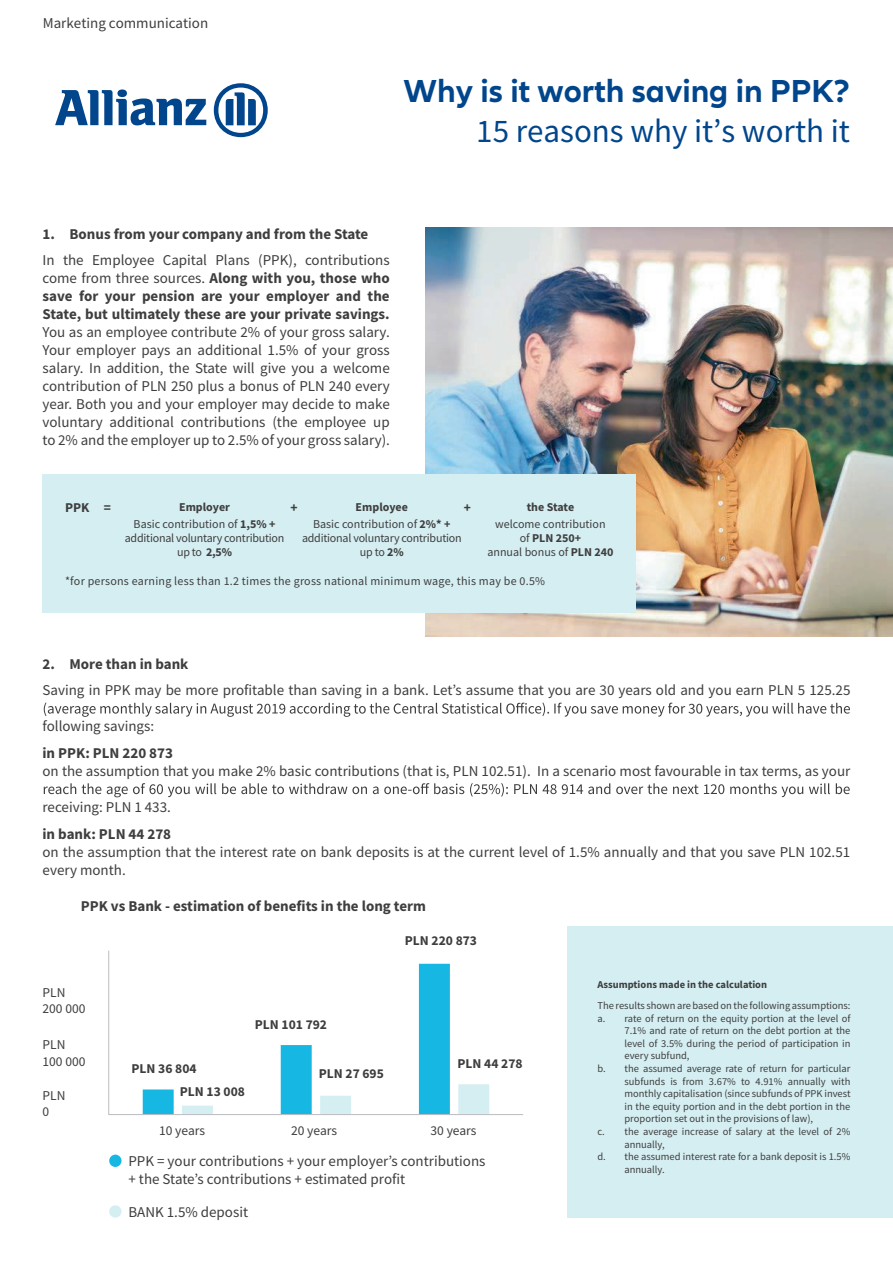
<style>
.page{position:relative;width:893px;height:1263px;background:#fff}
.page>*{position:absolute;margin:0;border:0;box-sizing:border-box;transform-origin:0 0}
.t1{font:700 33px "Allianz Neo";color:#01468c}
.t2{font:33px "Source Sans Pro";color:#01468c}
.t3{font:15px/18px "Source Sans Pro";color:#3e3e3f}
.t4{font:700 15px/18px "Source Sans Pro";color:#3e3e3f;text-align:justify}
.t5{font:700 13.5px/22.5px "Source Sans Pro";color:#3e3e3f}
.t6{font:13.5px/16.2px "Source Sans Pro";color:#3e3e3f}
.t7{font:12px/16.5px "Source Sans Pro";color:#3e3e3f;text-align:center}
.t8{font:12px/14.4px "Source Sans Pro";letter-spacing:-.02em;color:#3e3e3f;text-align:center}
.t9{font:12px "Source Sans Pro";letter-spacing:.02em;color:#3e3e3f}
.t10{font:700 12px "Source Sans Pro";letter-spacing:-.015em;color:#3e3e3f}
.t11{font:10.5px "Source Sans Pro";color:#3e3e3f}
.t12{font:700 10.5px "Source Sans Pro";color:#3e3e3f}
.s1{font-weight:400}
.s2{font-weight:700}
</style>
<div class="page">
<img style="left:425px;top:227px;width:468px;height:410px">
<div style="left:43px;top:474px;width:593px;height:139px;background:#d5eef1"></div>
<div style="left:568px;top:926px;width:325px;height:291px;background:#d5eef1"></div>
<svg style="left:44px;top:702px;width:806px;height:15px"></svg>
<svg style="left:44px;top:783px;width:806px;height:14px"></svg>
<svg style="left:108px;top:950px;width:415px;height:165px"></svg>
<div style="left:109px;top:1154px;width:13px;height:13px;background:#16b8e3;border-radius:50%"></div>
<div style="left:109px;top:1205px;width:13px;height:12px;background:#d5eef1;border-radius:50%"></div>
<svg style="left:55px;top:89px;width:151px;height:36px"></svg>
<svg style="left:214px;top:83px;width:54px;height:54px"></svg>
<p class="t3" style="left:43px;top:14px;width:167px">Marketing communication</p>
<h1 class="t1" style="left:404px;top:72px;width:448px">Why is it worth saving in PPK?</h1>
<h1 class="t2" style="left:476px;top:110px;width:375px">15 reasons why it’s worth it</h1>
<p class="t4" style="left:43px;top:224px;width:327px">1. Bonus from your company and from the State</p>
<p class="t4" style="left:43px;top:251px;width:349px"><span class="s1">In the Employee Capital Plans (PPK), contributions come from three sources.</span> Along with you, those who save for your pension are your employer and the State, but ultimately these are your private savings.</p>
<p class="t3" style="left:43px;top:323px;width:349px;text-align:justify">You as an employee contribute 2% of your gross salary.<br>Your employer pays an additional 1.5% of your gross salary. In addition, the State will give you a welcome contribution of PLN 250 plus a bonus of PLN 240 every year. Both you and your employer may decide to make voluntary additional contributions (the employee up to 2% and the employer up to 2.5% of your gross salary).</p>
<p class="t7" style="left:313px;top:499px;width:139px"><span class="s2">Employee<br></span>Basic contribution of <span class="s2">2%* +</span></p>
<p class="t8" style="left:302px;top:531px;width:161px">additional voluntary contribution up to <span class="s2">2%</span></p>
<p class="t9" style="left:65px;top:574px;width:482px">*for persons earning less than 1.2 times the gross national minimum wage, this may be 0.5%</p>
<p class="t7" style="left:134px;top:499px;width:143px"><span class="s2">Employer<br></span>Basic contribution of <span class="s2">1,5% +</span></p>
<p class="t8" style="left:125px;top:531px;width:161px">additional voluntary contribution up to <span class="s2">2,5%</span></p>
<p class="t10" style="left:527px;top:499px;width:49px">the State</p>
<p class="t7" style="left:487px;top:516px;width:128px;line-height:14.4px">welcome contribution<br>of <span class="s2">PLN 250+<br></span>annual bonus of <span class="s2">PLN 240</span></p>
<p class="t5" style="left:65px;top:496px;width:47px">PPK =</p>
<p class="t5" style="left:290px;top:496px;width:9px">+</p>
<p class="t5" style="left:464px;top:496px;width:9px">+</p>
<p class="t4" style="left:43px;top:655px;width:147px">2. More than in bank</p>
<p class="t3" style="left:43px;top:681px;width:809px">Saving in PPK may be more profitable than saving in a bank. Let’s assume that you are 30 years old and you earn PLN 5 125.25</p>
<p class="t3" style="left:43px;top:717px;width:113px">following savings:</p>
<p class="t4" style="left:43px;top:744px;width:132px">in PPK: PLN 220 873</p>
<p class="t3" style="left:43px;top:762px;width:809px">on the assumption that you make 2% basic contributions (that is, PLN 102.51). In a scenario most favourable in tax terms, as your</p>
<p class="t3" style="left:43px;top:798px;width:130px">receiving: PLN 1 433.</p>
<p class="t4" style="left:43px;top:824px;width:130px">in bank: PLN 44 278</p>
<p class="t3" style="left:43px;top:842px;width:809px">on the assumption that the interest rate on bank deposits is at the current level of 1.5% annually and that you save PLN 102.51 every month.</p>
<p class="t4" style="left:81px;top:896px;width:347px">PPK vs Bank - estimation of benefits in the long term</p>
<p class="t6" style="left:43px;top:984px;width:44px">PLN<br>200 000</p>
<p class="t6" style="left:43px;top:1037px;width:44px">PLN<br>100 000</p>
<p class="t6" style="left:43px;top:1087px;width:24px">PLN<br>0</p>
<p class="t5" style="left:405px;top:929px;width:74px">PLN 220 873</p>
<p class="t5" style="left:255px;top:1013px;width:74px">PLN 101 792</p>
<p class="t5" style="left:180px;top:1057px;width:67px;text-indent:-48px">PLN 36 804<br>PLN 13 008</p>
<p class="t5" style="left:319px;top:1062px;width:67px">PLN 27 695</p>
<p class="t5" style="left:457px;top:1052px;width:67px">PLN 44 278</p>
<p class="t6" style="left:159px;top:1122px;width:47px">10 years</p>
<p class="t6" style="left:291px;top:1122px;width:48px">20 years</p>
<p class="t6" style="left:431px;top:1122px;width:47px">30 years</p>
<p class="t3" style="left:128px;top:1152px;width:359px">PPK = your contributions + your employer’s contributions + the State’s contributions + estimated profit</p>
<p class="t3" style="left:128px;top:1202px;width:121px">BANK 1.5% deposit</p>
<p class="t12" style="left:597px;top:977px;width:171px">Assumptions made in the calculation</p>
<p class="t11" style="left:597px;top:999px;width:255px">The results shown are based on the following assumptions:</p>
<p class="t11" style="left:597px;top:1011px;width:254px">a. rate of return on the equity portion at the level of</p>
<p class="t11" style="left:624px;top:1024px;width:228px">7.1% and rate of return on the debt portion at the</p>
<p class="t11" style="left:624px;top:1037px;width:227px">level of 3.5% during the period of participation in</p>
<p class="t11" style="left:624px;top:1049px;width:67px">every subfund,</p>
<p class="t11" style="left:597px;top:1062px;width:255px">b. the assumed average rate of return for particular</p>
<p class="t11" style="left:624px;top:1074px;width:227px">subfunds is from 3.67% to 4.91% annually with</p>
<p class="t11" style="left:624px;top:1087px;width:228px">monthly capitalisation (since subfunds of PPK invest</p>
<p class="t11" style="left:624px;top:1100px;width:227px">in the equity portion and in the debt portion in the</p>
<p class="t11" style="left:624px;top:1112px;width:190px">proportion set out in the provisions of law),</p>
<p class="t11" style="left:597px;top:1125px;width:255px">c. the average increase of salary at the level of 2%</p>
<p class="t11" style="left:624px;top:1137px;width:42px">annually,</p>
<p class="t11" style="left:597px;top:1150px;width:254px">d. the assumed interest rate for a bank deposit is 1.5%</p>
<p class="t11" style="left:624px;top:1163px;width:42px">annually.</p>
</div>
